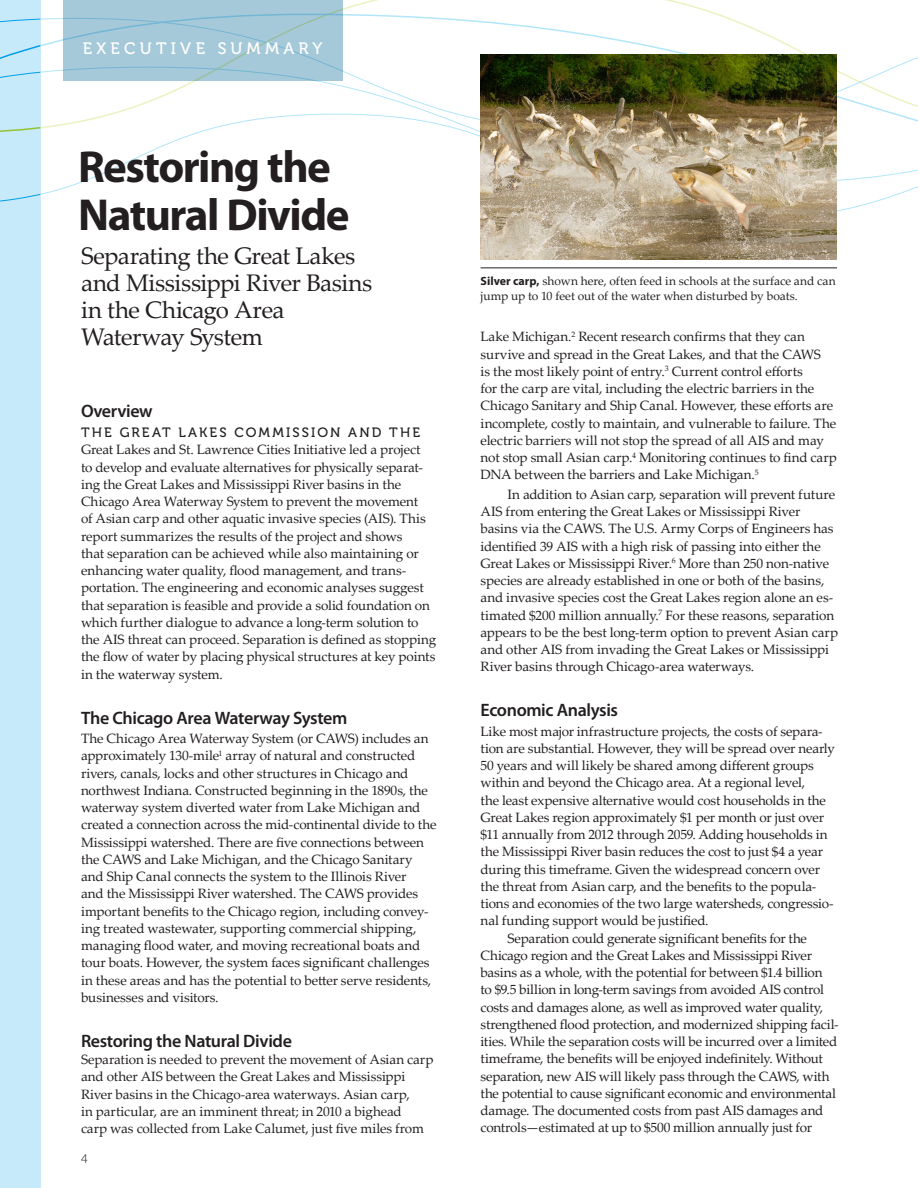
<style>
.page{position:relative;width:918px;height:1188px;background:#fff}
.page>*{position:absolute;margin:0;border:0;box-sizing:border-box;transform-origin:0 0}
.t1{font:700 45px/48px "Myriad Pro";letter-spacing:-.035em;color:#231f20}
.CAWS_body_Palatino{font:24px/27px "Palatino Linotype";letter-spacing:-.025em;color:#231f20}
.CAWS_bodyHead_12pt_S{font:600 18px "Myriad Pro";letter-spacing:-.02em;color:#231f20}
.CAWS_body_Palatino-2{font:16.5px "Museo 500";letter-spacing:.26em;color:#fff}
.CAWS_body_Palatino-3{font:13.5px/17.2px "Palatino Linotype";letter-spacing:-.01em;color:#231f20}
.CAWS_bodyHead_12pt_S-2{font:13.5px/17.2px "Palatino Linotype";letter-spacing:-.01em;color:#231f20}
.CAWS_body_Myriad_Pro{font:300 13.5px "Myriad Pro";color:#231f20}
.CAWS_photo_caption_P{font:12px/15px "Palatino Linotype";color:#231f20}
.s1{font-family:"Museo 500"}
.s2{font-family:"Myriad Pro";font-weight:700}
</style>
<div class="page">
<div style="left:0;top:0;width:40px;height:1188px;background:#c6eafa"></div>
<svg style="left:63px;top:0;width:280px;height:81px;background:#a3c8d8"></svg>
<img style="left:481px;top:54px;width:356px;height:206px">
<hr style="left:481px;top:268px;width:356px;height:1px;background:#231f20">
<p class="CAWS_body_Palatino-2" style="left:83px;top:39px;width:241px">EXECUTIVE SUMMARY</p>
<p class="t1" style="left:78px;top:141px;width:273px">Restoring the<br>Natural Divide</p>
<p class="CAWS_body_Palatino" style="left:81px;top:242px;width:293px">Separating the Great Lakes and Mississippi River Basins in the Chicago Area<br>Waterway System</p>
<p class="CAWS_bodyHead_12pt_S" style="left:81px;top:400px;width:73px">Overview</p>
<p class="CAWS_body_Palatino-3" style="left:81px;top:423px;width:357px"><span class="s1">THE GREAT LAKES COMMISSION AND THE </span>Great Lakes and St. Lawrence Cities Initiative led a project<br>to develop and evaluate alternatives for physically separat&shy;ing the Great Lakes and Mississippi River basins in the Chicago Area Waterway System to prevent the movement<br>of Asian carp and other aquatic invasive species (AIS). This report summarizes the results of the project and shows<br>that separation can be achieved while also maintaining or enhancing water quality, flood management, and trans&shy;portation. The engineering and economic analyses suggest that separation is feasible and provide a solid foundation on which further dialogue to advance a long-term solution to the AIS threat can proceed. Separation is defined as stopping the flow of water by placing physical structures at key points in the waterway system.</p>
<p class="CAWS_bodyHead_12pt_S" style="left:81px;top:706px;width:268px">The Chicago Area Waterway System</p>
<p class="CAWS_body_Palatino-3" style="left:81px;top:729px;width:357px">The Chicago Area Waterway System (or CAWS) includes an approximately 130-mile<sup>1</sup> array of natural and constructed rivers, canals, locks and other structures in Chicago and northwest Indiana. Constructed beginning in the 1890s, the waterway system diverted water from Lake Michigan and created a connection across the mid-continental divide to the Mississippi watershed. There are five connections between the CAWS and Lake Michigan, and the Chicago Sanitary and Ship Canal connects the system to the Illinois River<br>and the Mississippi River watershed. The CAWS provides important benefits to the Chicago region, including convey&shy;ing treated wastewater, supporting commercial shipping, managing flood water, and moving recreational boats and tour boats. However, the system faces significant challenges in these areas and has the potential to better serve residents, businesses and visitors.</p>
<p class="CAWS_bodyHead_12pt_S" style="left:81px;top:1029px;width:212px">Restoring the Natural Divide</p>
<p class="CAWS_bodyHead_12pt_S-2" style="left:81px;top:1050px;width:354px">Separation is needed to prevent the movement of Asian carp and other AIS between the Great Lakes and Mississippi River basins in the Chicago-area waterways. Asian carp,<br>in particular, are an imminent threat; in 2010 a bighead<br>carp was collected from Lake Calumet, just five miles from</p>
<p class="CAWS_body_Myriad_Pro" style="left:81px;top:1151px;width:8px">4</p>
<p class="CAWS_photo_caption_P" style="left:481px;top:273px;width:357px"><span class="s2">Silver carp,</span> shown here, often feed in schools at the surface and can jump up to 10 feet out of the water when disturbed by boats.</p>
<p class="CAWS_bodyHead_12pt_S-2" style="left:481px;top:328px;width:358px">Lake Michigan.<sup>2</sup> Recent research confirms that they can survive and spread in the Great Lakes, and that the CAWS<br>is the most likely point of entry.<sup>3</sup> Current control efforts<br>for the carp are vital, including the electric barriers in the Chicago Sanitary and Ship Canal. However, these efforts are incomplete, costly to maintain, and vulnerable to failure. The electric barriers will not stop the spread of all AIS and may not stop small Asian carp.<sup>4</sup> Monitoring continues to find carp DNA between the barriers and Lake Michigan.<sup>5</sup></p>
<p class="CAWS_body_Palatino-3" style="left:481px;top:485px;width:359px;text-indent:27px">In addition to Asian carp, separation will prevent future AIS from entering the Great Lakes or Mississippi River basins via the CAWS. The U.S. Army Corps of Engineers has identified 39 AIS with a high risk of passing into either the Great Lakes or Mississippi River.<sup>6</sup> More than 250 non-native species are already established in one or both of the basins, and invasive species cost the Great Lakes region alone an es&shy;timated $200 million annually.<sup>7</sup> For these reasons, separation appears to be the best long-term option to prevent Asian carp and other AIS from invading the Great Lakes or Mississippi River basins through Chicago-area waterways.</p>
<p class="CAWS_bodyHead_12pt_S" style="left:481px;top:699px;width:139px">Economic Analysis</p>
<p class="CAWS_body_Palatino-3" style="left:481px;top:722px;width:356px">Like most major infrastructure projects, the costs of separa&shy;tion are substantial. However, they will be spread over nearly 50 years and will likely be shared among different groups within and beyond the Chicago area. At a regional level,<br>the least expensive alternative would cost households in the Great Lakes region approximately $1 per month or just over $11 annually from 2012 through 2059. Adding households in the Mississippi River basin reduces the cost to just $4 a year during this timeframe. Given the widespread concern over the threat from Asian carp, and the benefits to the popula&shy;tions and economies of the two large watersheds, congressio&shy;nal funding support would be justified.</p>
<p class="CAWS_body_Palatino-3" style="left:481px;top:929px;width:360px;text-indent:27px">Separation could generate significant benefits for the Chicago region and the Great Lakes and Mississippi River basins as a whole, with the potential for between $1.4 billion<br>to $9.5 billion in long-term savings from avoided AIS control costs and damages alone, as well as improved water quality, strengthened flood protection, and modernized shipping facil&shy;ities. While the separation costs will be incurred over a limited timeframe, the benefits will be enjoyed indefinitely. Without separation, new AIS will likely pass through the CAWS, with the potential to cause significant economic and environmental damage. The documented costs from past AIS damages and controls—estimated at up to $500 million annually just for</p>
</div>
